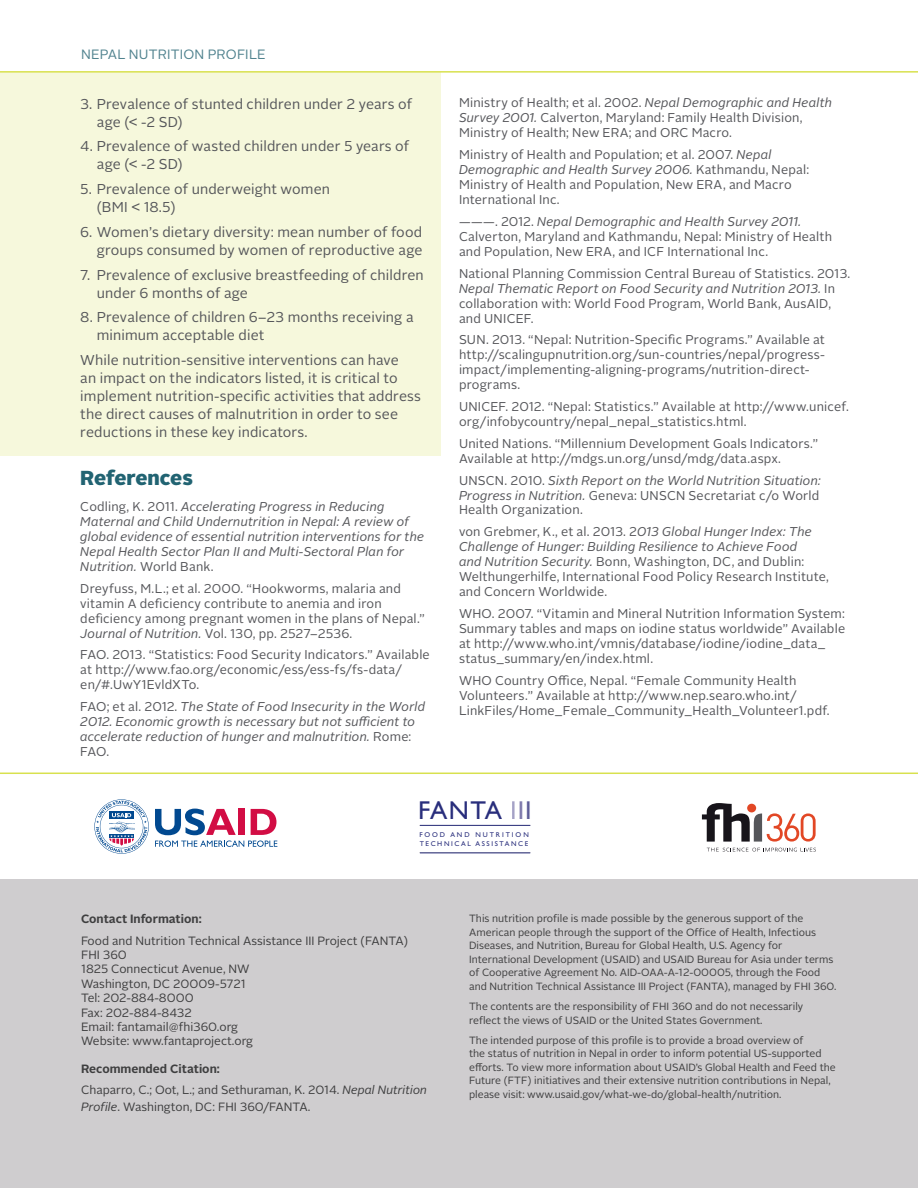
<style>
.page{position:relative;width:918px;height:1188px;background:#fff}
.page>*{position:absolute;margin:0;border:0;box-sizing:border-box;transform-origin:0 0}
.t1{font:25.95px "Gill Sans";letter-spacing:.04em;color:#292e7c}
.Heading{font:900 20.25px "Alright Sans";color:#216372}
.t2{font:14.25px/18px "Alright Sans";letter-spacing:.01em;color:#55565a}
.t3{font:13.5px "Alright Sans";letter-spacing:.01em;color:#51838f}
.References{font:12.75px/15px "Alright Sans";letter-spacing:.015em;color:#55565a}
.References-2{font:italic 12.75px/15px "Alright Sans";letter-spacing:.01em;color:#55565a}
.t4{font:12px/14.4px "Alright Sans";color:#3e3e3f}
.t5{font:10.5px/13.5px "Alright Sans";color:#3e3e3f}
.t6{font:7.05px/9.8px "Gill Sans";letter-spacing:.23em;color:#292e7c}
.s1{font-style:normal}
.s2{font-style:italic}
.s3{color:#a5a2c6}
.s4{color:#807bad}
.s5{color:#5d5c98}
.s6{font-weight:700}
</style>
<div class="page">
<div style="left:0;top:879px;width:918px;height:309px;background:#cfcdcf"></div>
<hr style="left:0;top:773px;width:918px;height:1px;background:#d8e14e">
<div style="left:0;top:73px;width:441px;height:383px;background:#f6f8dc"></div>
<svg style="left:155px;top:809px;width:122px;height:38px"></svg>
<svg style="left:94px;top:799px;width:55px;height:55px"></svg>
<hr style="left:420px;top:825px;width:110px;height:1px;background:#292e7c">
<hr style="left:420px;top:853px;width:110px;height:1px;background:#292e7c">
<svg style="left:702px;top:803px;width:114px;height:39px"></svg>
<svg style="left:707px;top:848px;width:109px;height:4px"></svg>
<hr style="left:0;top:71px;width:918px;height:2px;background:#d8e14e">
<p class="t3" style="left:81px;top:45px;width:186px">NEPAL NUTRITION PROFILE</p>
<p class="t2" style="left:97px;top:95px;width:317px;text-indent:-17px">3. Prevalence of stunted children under 2 years of age (&lt; -2 SD)</p>
<p class="t2" style="left:97px;top:138px;width:314px;text-indent:-17px">4. Prevalence of wasted children under 5 years of age (&lt; -2 SD)</p>
<p class="t2" style="left:97px;top:180px;width:235px;text-indent:-17px">5. Prevalence of underweight women (BMI &lt; 18.5)</p>
<p class="t2" style="left:80px;top:223px;width:344px;text-align:right">6. Women’s dietary diversity: mean number of food groups consumed by women of reproductive age</p>
<p class="t2" style="left:97px;top:266px;width:328px;text-indent:-17px">7. Prevalence of exclusive breastfeeding of children under 6 months of age</p>
<p class="t2" style="left:97px;top:309px;width:318px;text-indent:-17px">8. Prevalence of children 6–23 months receiving a minimum acceptable diet</p>
<p class="t2" style="left:80px;top:351px;width:342px">While nutrition-sensitive interventions can have<br>an impact on the indicators listed, it is critical to implement nutrition-specific activities that address the direct causes of malnutrition in order to see reductions in these key indicators.</p>
<p class="Heading" style="left:80px;top:463px;width:114px">References</p>
<p class="References-2" style="left:80px;top:499px;width:345px"><span class="s1">Codling, K. 2011.</span> Accelerating Progress in Reducing Maternal and Child Undernutrition in Nepal: A review of global evidence of essential nutrition interventions for the Nepal Health Sector Plan II and Multi-Sectoral Plan for Nutrition. <span class="s1">World Bank.</span></p>
<p class="References" style="left:80px;top:581px;width:346px">Dreyfuss, M.L.; et al. 2000. “Hookworms, malaria and vitamin A deficiency contribute to anemia and iron deficiency among pregnant women in the plans of Nepal.” <span class="s2">Journal of Nutrition.</span> Vol. 130, pp. 2527–2536.</p>
<p class="References" style="left:80px;top:648px;width:351px">FAO. 2013. “Statistics: Food Security Indicators.” Available at http://www.fao.org/economic/ess/ess-fs/fs-data/ en/#.UwY1EvldXTo.</p>
<p class="References-2" style="left:80px;top:699px;width:346px"><span class="s1">FAO; et al. 2012.</span> The State of Food Insecurity in the World 2012. Economic growth is necessary but not sufficient to accelerate reduction of hunger and malnutrition. <span class="s1">Rome:<br>FAO.</span></p>
<h1 class="References" style="left:459px;top:96px;width:375px">Ministry of Health; et al. 2002. <span class="s2">Nepal Demographic and Health<br>Survey 2001.</span> Calverton, Maryland: Family Health Division,<br>Ministry of Health; New ERA; and ORC Macro.</h1>
<h1 class="References" style="left:459px;top:147px;width:352px">Ministry of Health and Population; et al. 2007. <span class="s2">Nepal Demographic and Health Survey 2006.</span> Kathmandu, Nepal:<br>Ministry of Health and Population, New ERA, and Macro International Inc.</h1>
<h1 class="References" style="left:459px;top:214px;width:375px">———. 2012. <span class="s2">Nepal Demographic and Health Survey 2011.<br></span>Calverton, Maryland and Kathmandu, Nepal: Ministry of Health and Population, New ERA, and ICF International Inc.</h1>
<h1 class="References" style="left:459px;top:266px;width:393px">National Planning Commission Central Bureau of Statistics. 2013.<br><span class="s2">Nepal Thematic Report on Food Security and Nutrition 2013.</span> In collaboration with: World Food Program, World Bank, AusAID, and UNICEF.</h1>
<h1 class="References" style="left:459px;top:333px;width:368px">SUN. 2013. “Nepal: Nutrition-Specific Programs.” Available at http://scalingupnutrition.org/sun-countries/nepal/progress&shy;impact/implementing-aligning-programs/nutrition-direct&shy;programs.</h1>
<h1 class="References" style="left:459px;top:399px;width:391px">UNICEF. 2012. “Nepal: Statistics.” Available at http://www.unicef. org/infobycountry/nepal_nepal_statistics.html.</h1>
<h1 class="References" style="left:459px;top:436px;width:361px">United Nations. “Millennium Development Goals Indicators.”<br>Available at http://mdgs.un.org/unsd/mdg/data.aspx.</h1>
<h1 class="References" style="left:459px;top:473px;width:363px;text-align:justify">UNSCN. 2010. <span class="s2">Sixth Report on the World Nutrition Situation:<br>Progress in Nutrition.</span> Geneva: UNSCN Secretariat c/o World Health Organization.</h1>
<h1 class="References" style="left:459px;top:525px;width:371px">von Grebmer, K., et al. 2013. 2<span class="s2">013 Global Hunger Index: The Challenge of Hunger: Building Resilience to Achieve Food<br>and Nutrition Security.</span> Bonn, Washington, DC, and Dublin:<br>Welthungerhilfe, International Food Policy Research Institute, and Concern Worldwide.</h1>
<h1 class="References" style="left:459px;top:606px;width:388px">WHO. 2007. “Vitamin and Mineral Nutrition Information System:<br>Summary tables and maps on iodine status worldwide” Available at http://www.who.int/vmnis/database/iodine/iodine_data_ status_summary/en/index.html.</h1>
<h1 class="References" style="left:459px;top:673px;width:372px">WHO Country Office, Nepal. “Female Community Health<br>Volunteers.” Available at http://www.nep.searo.who.int/<br>LinkFiles/Home_Female_Community_Health_Volunteer1.pdf.</h1>
<p class="t1" style="left:418px;top:795px;width:115px">FANTA <span class="s3">I</span><span class="s4">I</span><span class="s5">I</span></p>
<p class="t6" style="left:419px;top:829px;width:111px">FOOD AND NUTRITION<br>TECHNICAL ASSISTANCE</p>
<h1 class="t4" style="left:81px;top:909px;width:329px;line-height:21.1px"><span class="s6">Contact Information:<br></span>Food and Nutrition Technical Assistance III Project (FANTA)</h1>
<h1 class="t4" style="left:81px;top:948px;width:174px">FHI 360<br>1825 Connecticut Avenue, NW<br>Washington, DC 20009-5721<br>Tel: 202-884-8000<br>Fax: 202-884-8432<br>Email: fantamail@fhi360.org<br>Website: www.fantaproject.org</h1>
<h1 class="t4" style="left:81px;top:1059px;width:348px;line-height:21.1px"><span class="s6">Recommended Citation:<br></span>Chaparro, C.; Oot, L.; and Sethuraman, K. 2014. <span class="s2">Nepal Nutrition</span></h1>
<h1 class="t4" style="left:81px;top:1099px;width:231px"><span class="s2">Profile</span>. Washington, DC: FHI 360/FANTA.</h1>
<p class="t5" style="left:469px;top:912px;width:369px">This nutrition profile is made possible by the generous support of the American people through the support of the Office of Health, Infectious Diseases, and Nutrition, Bureau for Global Health, U.S. Agency for International Development (USAID) and USAID Bureau for Asia under terms of Cooperative Agreement No. AID-OAA-A-12-00005, through the Food and Nutrition Technical Assistance III Project (FANTA), managed by FHI 360.</p>
<p class="t5" style="left:469px;top:1000px;width:336px">The contents are the responsibility of FHI 360 and do not necessarily reflect the views of USAID or the United States Government.</p>
<p class="t5" style="left:469px;top:1034px;width:368px">The intended purpose of this profile is to provide a broad overview of<br>the status of nutrition in Nepal in order to inform potential US-supported efforts. To view more information about USAID’s Global Health and Feed the Future (FTF) initiatives and their extensive nutrition contributions in Nepal, please visit: www.usaid.gov/what-we-do/global-health/nutrition.</p>
</div>
